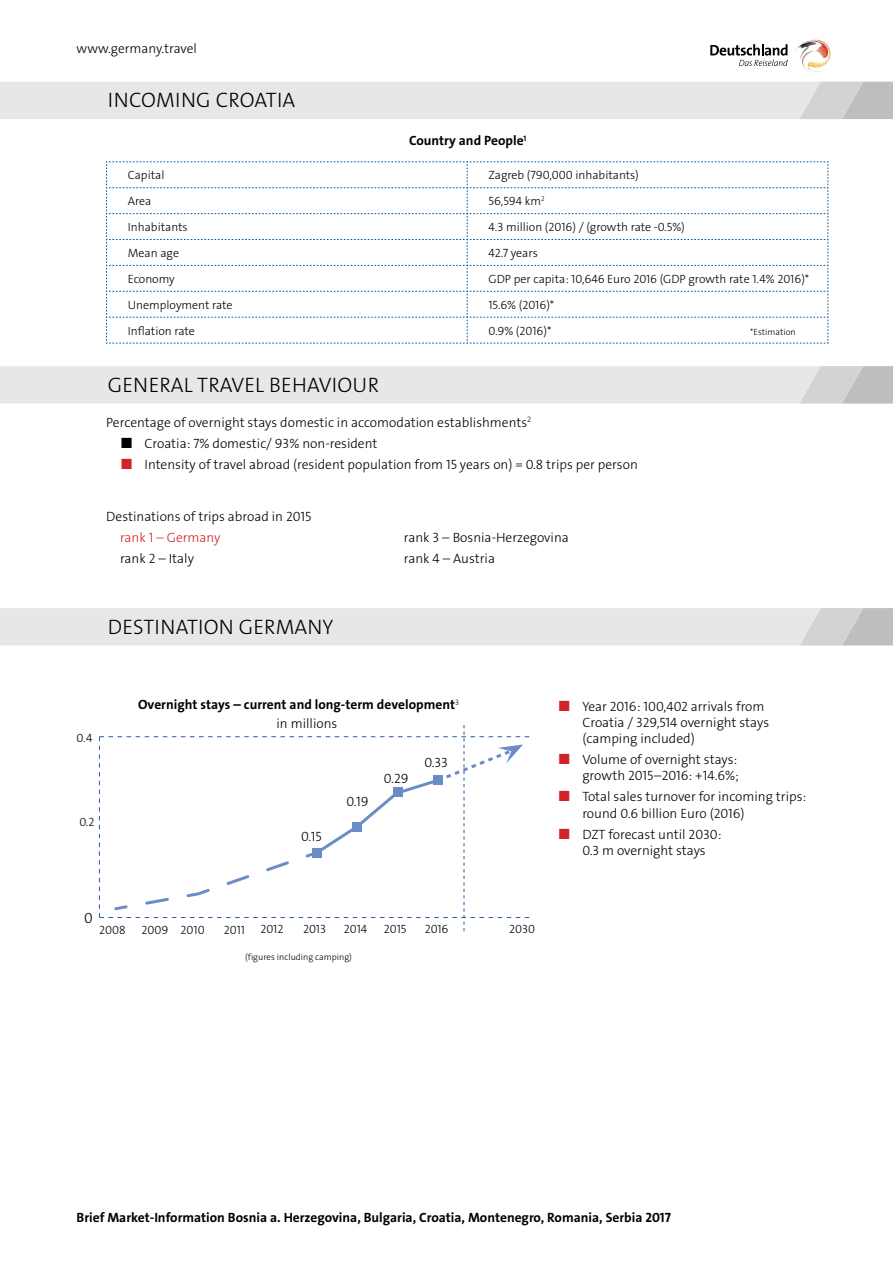
<style>
.page{position:relative;width:893px;height:1263px;background:#fff}
.page>*{position:absolute;margin:0;border:0;box-sizing:border-box;transform-origin:0 0}
.t1{font:21px "The Sans LP3 Lig";letter-spacing:.01em;color:#000}
.t2{font:14.85px "The Sans LP3 Lig";color:#000}
.t3{font:13.5px/16.2px "The Sans LP3 Lig";color:#000}
.t4{font:13.5px "The Sans LP7 Bld";color:#000}
.t5{font:13.5px "The Sans LP3 Lig";color:#d2232a}
.t6{font:12px "The Sans LP3 Lig";color:#000}
.t7{font:9px "The Sans LP3 Lig";color:#000}
.s1{font-size:15px}
.s2{font-size:15px;color:#d2232a}
</style>
<div class="page">
<img style="left:796px;top:40px;width:35px;height:32px">
<svg style="left:710px;top:44px;width:78px;height:22px"></svg>
<svg style="left:0;top:608px;width:893px;height:37px;background:#e3e4e5"></svg>
<svg style="left:0;top:366px;width:893px;height:38px;background:#e3e4e5"></svg>
<svg style="left:0;top:82px;width:893px;height:37px;background:#e3e4e5"></svg>
<svg style="left:106px;top:161px;width:723px;height:183px"></svg>
<svg style="left:99px;top:725px;width:430px;height:206px"></svg>
<p class="t3" style="left:77px;top:40px;width:122px">www.germany.travel</p>
<h1 class="t1" style="left:108px;top:87px;width:189px">INCOMING CROATIA</h1>
<p class="t4" style="left:409px;top:132px;width:119px">Country and People<sup>1</sup></p>
<p class="t6" style="left:128px;top:167px;width:38px">Capital</p>
<p class="t6" style="left:488px;top:167px;width:152px">Zagreb (790,000 inhabitants)</p>
<p class="t6" style="left:128px;top:193px;width:25px">Area</p>
<p class="t6" style="left:488px;top:193px;width:58px">56,594 km<sup>2</sup></p>
<p class="t6" style="left:128px;top:219px;width:62px">Inhabitants</p>
<p class="t6" style="left:488px;top:219px;width:198px">4.3 million (2016) / (growth rate -0.5%)</p>
<p class="t6" style="left:128px;top:245px;width:53px">Mean age</p>
<p class="t6" style="left:488px;top:245px;width:51px">42.7 years</p>
<p class="t6" style="left:128px;top:271px;width:49px">Economy</p>
<p class="t6" style="left:488px;top:271px;width:322px">GDP per capita: 10,646 Euro 2016 (GDP growth rate 1.4% 2016)*</p>
<p class="t6" style="left:128px;top:297px;width:106px">Unemployment rate</p>
<p class="t6" style="left:488px;top:297px;width:67px">15.6% (2016)*</p>
<p class="t6" style="left:128px;top:323px;width:69px">Inflation rate</p>
<p class="t6" style="left:488px;top:323px;width:64px">0.9% (2016)*</p>
<p class="t7" style="left:750px;top:326px;width:47px">*Estimation</p>
<h1 class="t1" style="left:108px;top:371px;width:273px">GENERAL TRAVEL BEHAVIOUR</h1>
<p class="t3" style="left:106px;top:414px;width:426px">Percentage of overnight stays domestic in accomodation establishments<sup>2</sup></p>
<p class="t3" style="left:120px;top:435px;width:259px"><span class="s1">■</span> Croatia: 7% domestic/ 93% non-resident</p>
<p class="t3" style="left:120px;top:456px;width:519px"><span class="s2">■</span> Intensity of travel abroad (resident population from 15 years on) = 0.8 trips per person</p>
<p class="t3" style="left:106px;top:509px;width:207px">Destinations of trips abroad in 2015</p>
<p class="t5" style="left:120px;top:529px;width:102px">rank 1 – Germany</p>
<p class="t3" style="left:404px;top:530px;width:166px">rank 3 – Bosnia-Herzegovina</p>
<p class="t3" style="left:120px;top:551px;width:75px">rank 2 – Italy</p>
<p class="t3" style="left:404px;top:551px;width:93px">rank 4 – Austria</p>
<h1 class="t1" style="left:108px;top:613px;width:227px">DESTINATION GERMANY</h1>
<p class="t4" style="left:138px;top:696px;width:323px">Overnight stays – current and long-term development<sup>3</sup></p>
<p class="t6" style="left:77px;top:730px;width:17px">0.4</p>
<p class="t6" style="left:79px;top:814px;width:17px">0.2</p>
<p class="t3" style="left:276px;top:715px;width:62px">in millions</p>
<p class="t3" style="left:301px;top:828px;width:22px">0.15</p>
<p class="t3" style="left:346px;top:793px;width:24px">0.19</p>
<p class="t3" style="left:384px;top:771px;width:26px">0.29</p>
<p class="t3" style="left:424px;top:754px;width:25px">0.33</p>
<p class="t2" style="left:84px;top:908px;width:10px">0</p>
<p class="t6" style="left:99px;top:922px;width:28px">2008</p>
<p class="t6" style="left:141px;top:922px;width:65px">2009 2010</p>
<p class="t6" style="left:224px;top:922px;width:23px">2011</p>
<p class="t6" style="left:260px;top:921px;width:24px">2012</p>
<p class="t6" style="left:303px;top:921px;width:24px">2013</p>
<p class="t6" style="left:344px;top:921px;width:25px">2014</p>
<p class="t6" style="left:384px;top:921px;width:24px">2015</p>
<p class="t6" style="left:425px;top:921px;width:25px">2016</p>
<p class="t7" style="left:245px;top:951px;width:108px">(figures including camping)</p>
<p class="t3" style="left:582px;top:698px;width:188px;text-indent:-24px"><span class="s2">■</span> Year 2016: 100,402 arrivals from<br>Croatia / 329,514 overnight stays (camping included)</p>
<p class="t3" style="left:558px;top:752px;width:182px;text-align:right"><span class="s2">■</span> Volume of overnight stays: growth 2015–2016: +14.6%;</p>
<p class="t3" style="left:582px;top:789px;width:225px;text-indent:-24px"><span class="s2">■</span> Total sales turnover for incoming trips: round 0.6 billion Euro (2016)</p>
<p class="t3" style="left:582px;top:826px;width:141px;text-indent:-24px"><span class="s2">■</span> DZT forecast until 2030:<br>0.3 m overnight stays</p>
<p class="t6" style="left:509px;top:921px;width:28px">2030</p>
<p class="t4" style="left:77px;top:1209px;width:596px">Brief Market-Information Bosnia a. Herzegovina, Bulgaria, Croatia, Montenegro, Romania, Serbia 2017</p>
</div>
